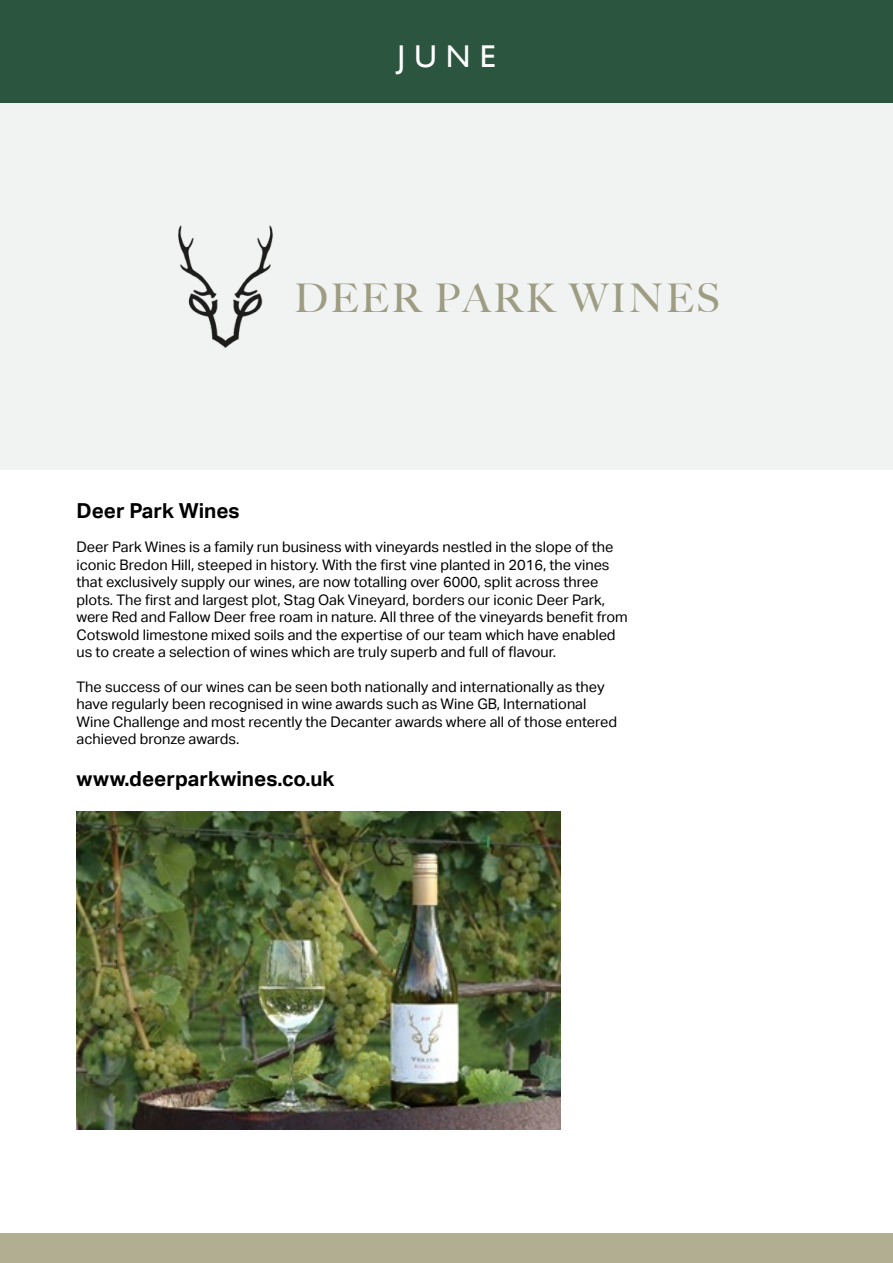
<style>
.page{position:relative;width:893px;height:1263px;background:#fff}
.page>*{position:absolute;margin:0;border:0;box-sizing:border-box;transform-origin:0 0}
.t1{font:500 39.6px "Big Caslon";letter-spacing:.06em;color:#9e9c82}
.t2{font:31.5px "Gill Sans";color:#fff}
.t3{font:700 20.7px "Aktiv Grotesk";color:#000}
.t4{font:14.55px/17.5px "Aktiv Grotesk";color:#000}
</style>
<div class="page">
<div style="left:0;top:102px;width:893px;height:368px;background:#f0f3f1"></div>
<div style="left:0;top:0;width:893px;height:102px;background:#2b553e"></div>
<div style="left:0;top:1233px;width:893px;height:30px;background:#b1ae91"></div>
<img style="left:77px;top:811px;width:483px;height:318px">
<img style="left:178px;top:225px;width:95px;height:123px">
<h2 class="t2" style="left:397px;top:38px;width:99px">JUNE</h2>
<h1 class="t1" style="left:294px;top:266px;width:427px">DEER PARK WINES</h1>
<h3 class="t3" style="left:77px;top:498px;width:165px">Deer Park Wines</h3>
<p class="t4" style="left:77px;top:538px;width:553px">Deer Park Wines is a family run business with vineyards nestled in the slope of the iconic Bredon Hill, steeped in history. With the first vine planted in 2016, the vines that exclusively supply our wines, are now totalling over 6000, split across three plots. The first and largest plot, Stag Oak Vineyard, borders our iconic Deer Park, were Red and Fallow Deer free roam in nature. All three of the vineyards benefit from Cotswold limestone mixed soils and the expertise of our team which have enabled us to create a selection of wines which are truly superb and full of flavour.</p>
<p class="t4" style="left:77px;top:678px;width:542px">The success of our wines can be seen both nationally and internationally as they have regularly been recognised in wine awards such as Wine GB, International Wine Challenge and most recently the Decanter awards where all of those entered achieved bronze awards.</p>
<h3 class="t3" style="left:77px;top:767px;width:259px">www.deerparkwines.co.uk</h3>
</div>
